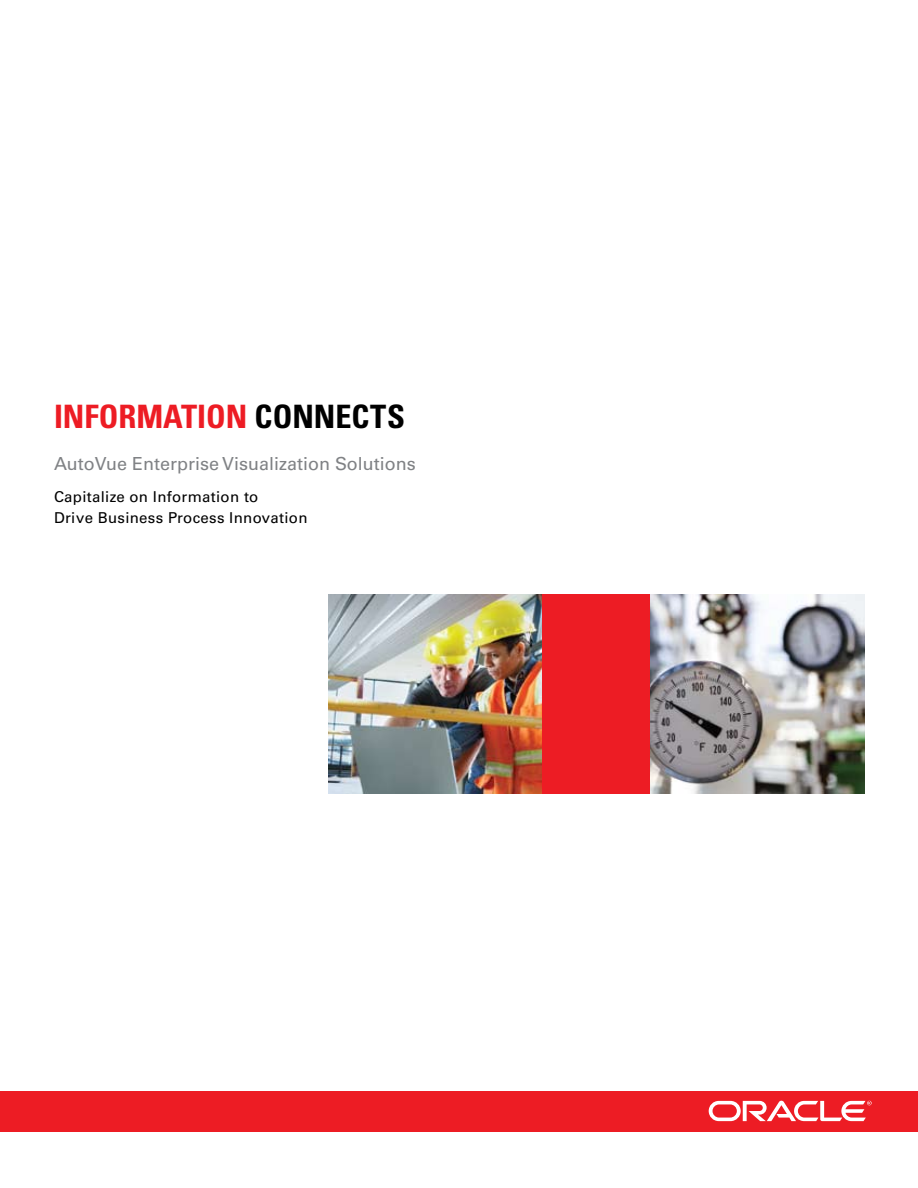
<style>
.page{position:relative;width:918px;height:1188px;background:#fff}
.page>*{position:absolute;margin:0;border:0;box-sizing:border-box;transform-origin:0 0}
.t1{font:700 condensed 32.25px "Univers LT Std";color:#ed1c24}
.t2{font:18px "Univers LT Std";color:#808285}
.t3{font:15px/21px "Univers LT Std";letter-spacing:.02em;color:#000}
.s1{color:#000}
</style>
<div class="page">
<div style="left:0;top:1091px;width:918px;height:40px;background:#ed1c24"></div>
<svg style="left:709px;top:1101px;width:163px;height:20px"></svg>
<img style="left:650px;top:594px;width:214px;height:200px">
<img style="left:328px;top:594px;width:214px;height:200px">
<div style="left:542px;top:594px;width:108px;height:200px;background:#ed1c24"></div>
<h1 class="t1" style="left:54px;top:397px;width:353px">INFORMATION <span class="s1">CONNECTS</span></h1>
<p class="t2" style="left:54px;top:453px;width:363px">AutoVue Enterprise Visualization Solutions</p>
<p class="t3" style="left:54px;top:486px;width:255px">Capitalize on Information to<br>Drive Business Process Innovation</p>
</div>
